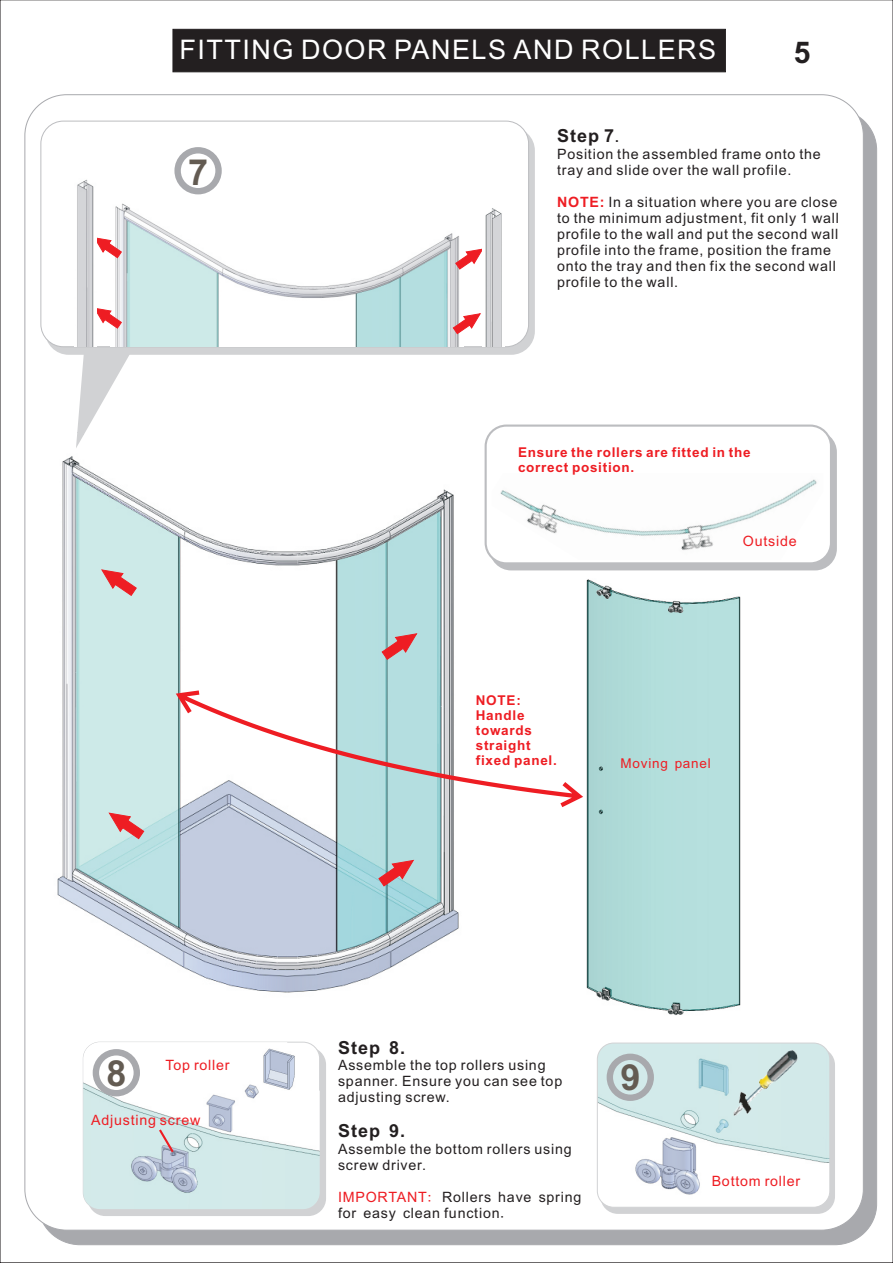
<style>
.page{position:relative;width:893px;height:1263px;background:#fff}
.page>*{position:absolute;margin:0;border:0;box-sizing:border-box;transform-origin:0 0}
.t1{font:700 36px "Arial";color:#635b52}
.t2{font:700 30px "Arial";color:#231f20}
.t3{font:27px "Arial";letter-spacing:.055em;color:#fff}
.t4{font:700 18px "Arial";letter-spacing:.055em;color:#231f20}
.t5{font:14.25px/15.9px "Arial";letter-spacing:.055em;color:#231f20}
.t6{font:14.25px "Arial";letter-spacing:.055em;color:#ee1d23}
.t7{font:700 13.5px/15.1px "Arial";letter-spacing:.055em;color:#ee1d23}
.t8{font:13.5px "Arial";letter-spacing:.055em;color:#ee1d23}
.s1{font-size:13.5px}
.s2{font-weight:700;color:#ee1d23}
.s3{color:#ee1d23}
.s4{font-family:"Kai Ti GB2312";color:#ee1d23}
.s5{font-family:"Kai Ti GB2312"}
</style>
<div class="page">
<div style="left:38px;top:109px;width:839px;height:1136px;background:#a8a9ad;border:1px solid #a8a9ad;border-radius:41px"></div>
<div style="left:25px;top:95px;width:838px;height:1135px;background:#fff;border:1px solid #a8a9ad;border-radius:41px"></div>
<img style="left:586px;top:579px;width:155px;height:437px">
<div style="left:489px;top:430px;width:348px;height:140px;background:#bcbdc0;border:2px solid #bcbdc0;border-radius:21px"></div>
<div style="left:485px;top:424px;width:347px;height:140px;background:#fff;border:2px solid #bcbdc0;border-radius:21px"></div>
<img style="left:492px;top:479px;width:331px;height:81px">
<div style="left:173px;top:29px;width:553px;height:43px;background:#231f20"></div>
<img style="left:57px;top:443px;width:402px;height:550px">
<svg style="left:101px;top:569px;width:36px;height:27px"></svg>
<svg style="left:109px;top:813px;width:35px;height:26px"></svg>
<svg style="left:378px;top:860px;width:36px;height:26px"></svg>
<svg style="left:382px;top:633px;width:35px;height:27px"></svg>
<div style="left:88px;top:1047px;width:238px;height:169px;background:#d1d2d4;border:2px solid #d1d2d4;border-radius:17px"></div>
<img style="left:83px;top:1042px;width:237px;height:167px">
<img style="left:263px;top:1049px;width:32px;height:41px">
<div style="left:93px;top:1049px;width:47px;height:47px;border:6px solid #a8a9ad;border-radius:50%"></div>
<div style="left:600px;top:1047px;width:235px;height:167px;background:#d1d2d4;border:2px solid #d1d2d4;border-radius:16px"></div>
<img style="left:597px;top:1043px;width:233px;height:164px;border-radius:16px">
<div style="left:597px;top:1043px;width:233px;height:164px;border:1px solid #d1d2d4;border-radius:16px"></div>
<img style="left:714px;top:1042px;width:91px;height:94px">
<div style="left:607px;top:1054px;width:47px;height:47px;border:6px solid #a8a9ad;border-radius:50%"></div>
<div style="left:45px;top:127px;width:490px;height:228px;background:#d1d2d4;border:2px solid #d1d2d4;border-radius:23px"></div>
<div style="left:41px;top:121px;width:488px;height:226px;background:#fff;border:1px solid #bcbdc0;border-radius:23px"></div>
<img style="left:177px;top:233px;width:286px;height:114px">
<svg style="left:453px;top:313px;width:28px;height:21px"></svg>
<svg style="left:455px;top:249px;width:27px;height:20px"></svg>
<img style="left:482px;top:208px;width:22px;height:139px">
<svg style="left:72px;top:203px;width:105px;height:240px"></svg>
<img style="left:74px;top:179px;width:22px;height:168px">
<svg style="left:176px;top:690px;width:407px;height:117px"></svg>
<svg style="left:157px;top:1127px;width:19px;height:28px"></svg>
<div style="left:174px;top:147px;width:48px;height:47px;border:6px solid #a8a9ad;border-radius:50%"></div>
<h3 class="t3" style="left:180px;top:40px;width:538px">FITTING DOOR PANELS AND ROLLERS</h3>
<h2 class="t2" style="left:794px;top:41px;width:18px">5</h2>
<h1 class="t1" style="left:188px;top:159px;width:22px">7</h1>
<h1 class="t1" style="left:107px;top:1060px;width:22px">8</h1>
<p class="t6" style="left:166px;top:1060px;width:66px">Top roller</p>
<p class="t6" style="left:91px;top:1114px;width:111px">Adjusting screw</p>
<p class="t4" style="left:557px;top:129px;width:63px">Step 7<span class="s1">.</span></p>
<p class="t5" style="left:557px;top:148px;width:265px">Position the assembled frame onto the tray and slide over the wall profile.</p>
<p class="t5" style="left:557px;top:195px;width:283px"><span class="s2">NOTE:</span> In a situation where you are close to the minimum adjustment, fit only 1 wall profile to the wall and put the second wall profile into the frame, position the frame onto the tray and then fix the second wall profile to the wall.</p>
<p class="t7" style="left:518px;top:446px;width:234px">Ensure the rollers are fitted in the correct position.</p>
<p class="t7" style="left:476px;top:694px;width:83px">NOTE:<br>Handle towards straight fixed panel.</p>
<p class="t6" style="left:743px;top:535px;width:55px">Outside</p>
<p class="t8" style="left:621px;top:758px;width:92px">Moving panel</p>
<p class="t4" style="left:338px;top:1040px;width:69px">Step 8.</p>
<p class="t5" style="left:338px;top:1059px;width:226px">Assemble the top rollers using spanner. Ensure you can see top adjusting screw.</p>
<p class="t4" style="left:338px;top:1124px;width:69px">Step 9.</p>
<p class="t5" style="left:338px;top:1142px;width:235px">Assemble the bottom rollers using screw driver.</p>
<p class="t5" style="left:338px;top:1190px;width:245px"><span class="s3">IMPORTANT</span><span class="s4">:</span> Rollers have spring for easy clean function<span class="s5">.</span></p>
<h1 class="t1" style="left:621px;top:1064px;width:22px">9</h1>
<p class="t6" style="left:712px;top:1175px;width:90px">Bottom roller</p>
</div>
